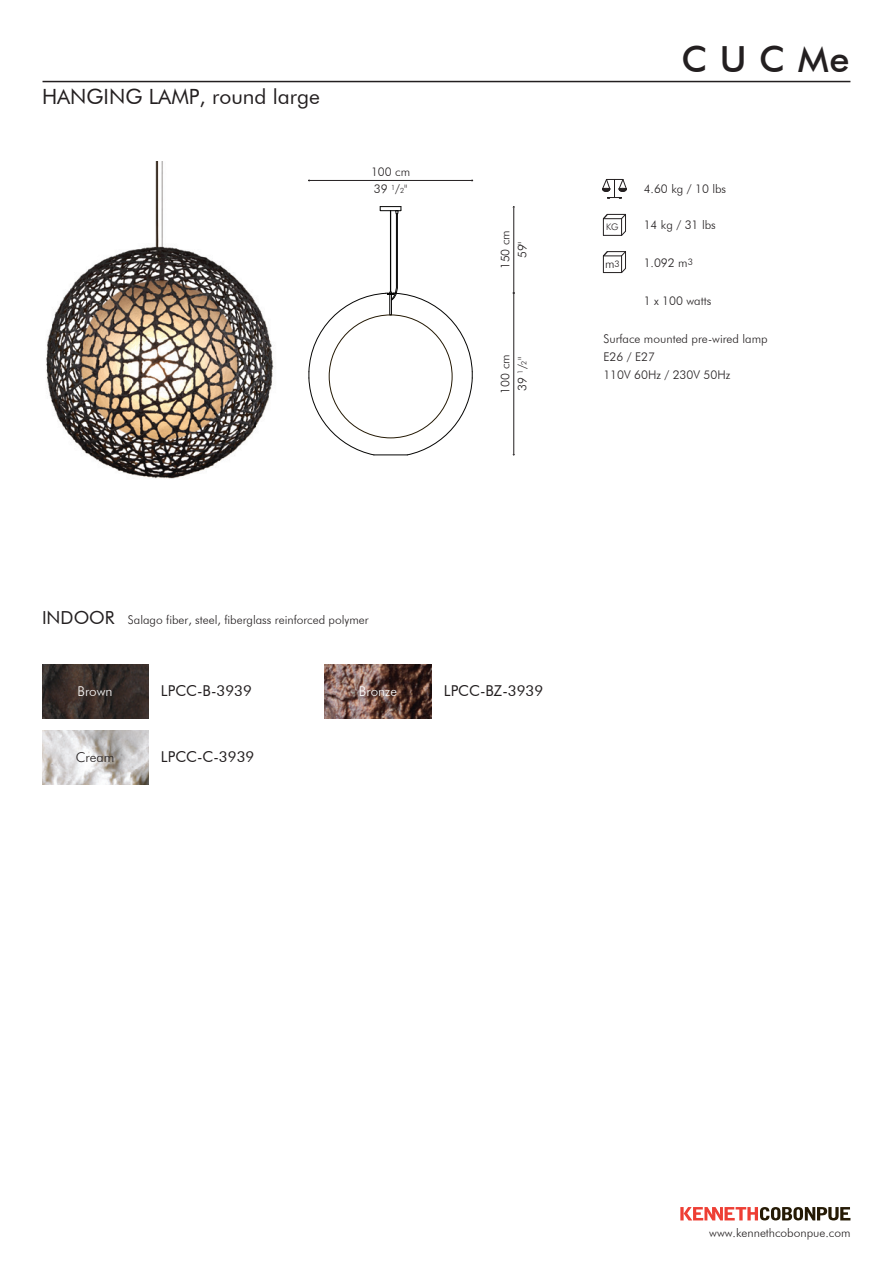
<style>
.page{position:relative;width:893px;height:1263px;background:#fff}
.page>*{position:absolute;margin:0;border:0;box-sizing:border-box;transform-origin:0 0}
.t1{font:500 36px "Futura BT";color:#231f20}
.t2{font:21px "Futura BT";color:#231f20}
.t3{font:15px "Futura BT";color:#231f20}
.t4{font:300 13.5px "Futura BT";color:#fff}
.t5{font:300 13.5px "Futura BT";color:#231f20}
.t6{font:300 12px/17px "Futura BT";color:#231f20}
.t7{font:300 9px "Futura BT";color:#231f20}
.s1{font-size:7.2px}
.s2{font-size:9px}
.s3{font-weight:400;font-size:18px}
</style>
<div class="page">
<svg style="left:680px;top:1207px;width:170px;height:13px"></svg>
<svg style="left:602px;top:179px;width:25px;height:19px"></svg>
<svg style="left:603px;top:213px;width:23px;height:23px"></svg>
<svg style="left:603px;top:251px;width:23px;height:22px"></svg>
<hr style="left:43px;top:81px;width:807px;height:1px;background:#231f20">
<img style="left:46px;top:162px;width:228px;height:317px">
<img style="left:42px;top:665px;width:106px;height:53px">
<img style="left:42px;top:731px;width:106px;height:53px">
<img style="left:325px;top:665px;width:106px;height:53px">
<hr style="left:309px;top:180px;width:164px;height:1px;background:#231f20">
<hr style="left:513px;top:293px;width:1px;height:162px;background:#231f20">
<hr style="left:374px;top:455px;width:33px;height:1px;background:#050504">
<hr style="left:513px;top:207px;width:1px;height:86px;background:#231f20">
<svg style="left:308px;top:206px;width:165px;height:249px"></svg>
<h2 class="t2" style="left:42px;top:84px;width:279px">HANGING LAMP, round large</h2>
<p class="t6" style="left:371px;top:163px;width:41px">100 cm<br>39 <sup>1</sup>/<span class="s1">2</span>"</p>
<p class="t6" style="left:497px;top:269px;width:41px;text-align:center;rotate:-90deg">150 cm<br>59"</p>
<p class="t6" style="left:497px;top:393px;width:41px;rotate:-90deg">100 cm<br>39 <sup>1</sup>/<span class="s1">2</span>"</p>
<h1 class="t1" style="left:681px;top:37px;width:170px">CU CMe</h1>
<p class="t7" style="left:606px;top:222px;width:14px">KG</p>
<p class="t6" style="left:605px;top:255px;width:16px">m<span class="s2">3</span></p>
<p class="t6" style="left:644px;top:180px;width:84px">4.60 kg / 10 lbs</p>
<p class="t6" style="left:644px;top:216px;width:74px">14 kg / 31 lbs</p>
<p class="t6" style="left:644px;top:254px;width:51px">1.092 m<sup>3</sup></p>
<p class="t6" style="left:644px;top:292px;width:69px">1 x 100 watts</p>
<p class="t6" style="left:603px;top:330px;width:166px;line-height:18px">Surface mounted pre-wired lamp<br>E26 / E27<br>110V 60Hz / 230V 50Hz</p>
<p class="t6" style="left:42px;top:611px;width:328px"><span class="s3">INDOOR</span> Salago fiber, steel, fiberglass reinforced polymer</p>
<p class="t4" style="left:78px;top:683px;width:37px">Brown</p>
<p class="t3" style="left:161px;top:681px;width:93px">LPCC-B-3939</p>
<p class="t5" style="left:76px;top:749px;width:40px">Cream</p>
<p class="t3" style="left:161px;top:747px;width:95px">LPCC-C-3939</p>
<p class="t4" style="left:359px;top:682px;width:40px">Bronze</p>
<p class="t3" style="left:444px;top:682px;width:101px">LPCC-BZ-3939</p>
<p class="t6" style="left:709px;top:1224px;width:143px">www.kennethcobonpue.com</p>
</div>
